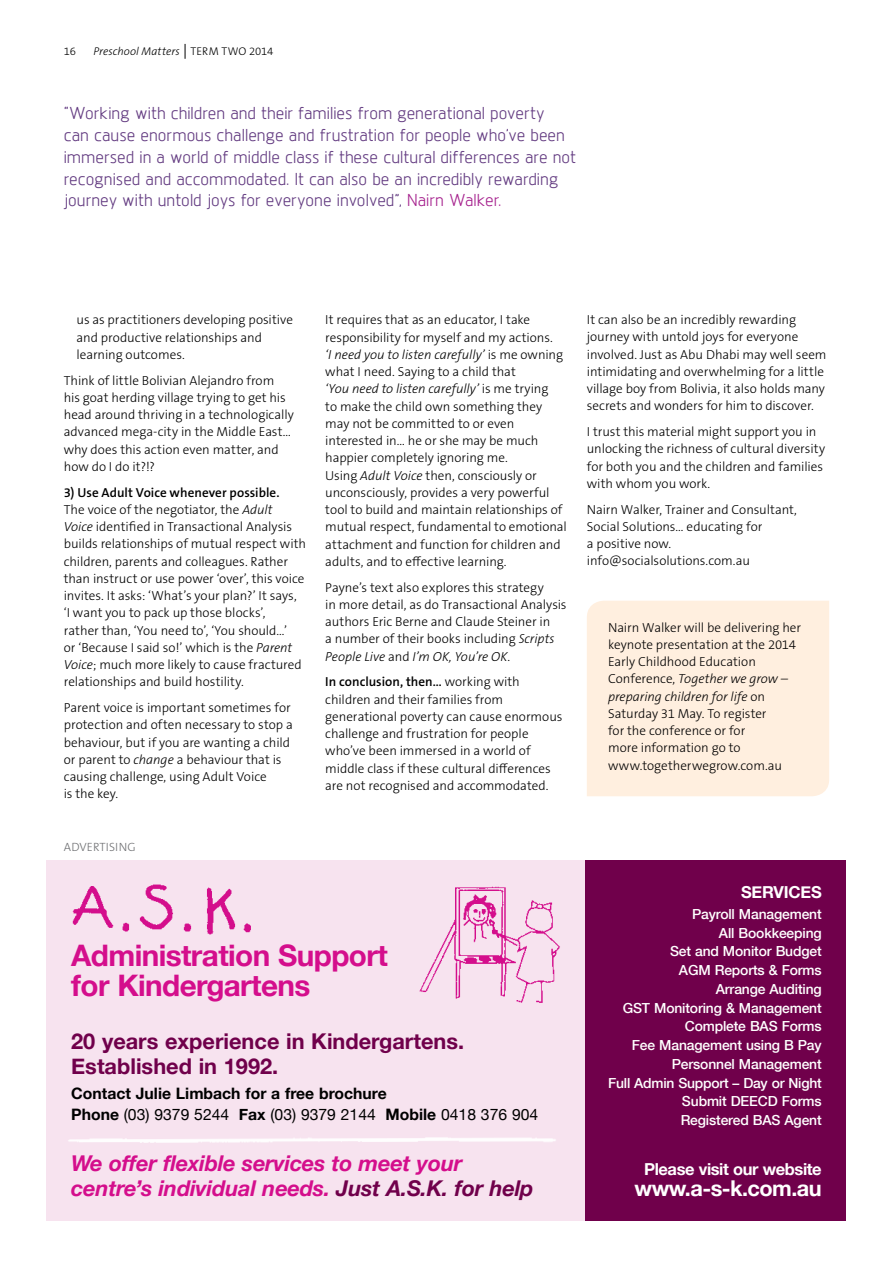
<style>
.page{position:relative;width:893px;height:1263px;background:#fff}
.page>*{position:absolute;margin:0;border:0;box-sizing:border-box;transform-origin:0 0}
.t1{font:700 29.7px/29.7px "Helvetica Neue";letter-spacing:-.02em;color:#d40e8c}
.t2{font:italic 700 21.75px/24.8px "Helvetica Neue";letter-spacing:-.01em;color:#d40e8c}
.t3{font:700 21.75px/24.8px "Helvetica Neue";color:#70004b}
.t4{font:700 21.75px "Helvetica Neue";letter-spacing:-.025em;color:#fff}
.t5{font:17.25px/21.8px "Juhl";letter-spacing:.005em;color:#633b81}
.t6{font:700 16.5px "Helvetica Neue";letter-spacing:-.025em;color:#fff}
.t7{font:700 15.75px/20.2px "Helvetica Neue";color:#000}
.t8{font:500 13.8px/18.8px "Helvetica Neue";letter-spacing:-.01em;color:#fff;text-align:right}
.t9{font:300 13.2px/17.2px "The Sans B W3";color:#000}
.t10{font:600 13.2px "The Sans B W6";letter-spacing:.005em;color:#000}
.t11{font:300 12px "The Sans B W3";letter-spacing:.015em;color:#6d6e71}
.t12{font:italic 300 11.25px "The Sans B W3";letter-spacing:.005em;color:#000}
.t13{font:300 11.25px "The Sans B W3";letter-spacing:-.015em;color:#000}
.s1{font-style:normal}
.s2{color:#a6228e}
.s3{font-style:italic}
.s4{font-family:"The Sans B W3";font-weight:300}
.s5{font-weight:400}
.s6{color:#70004b}
</style>
<div class="page">
<div style="left:47px;top:859px;width:799px;height:361px;background:#f7e3ef"></div>
<div style="left:585px;top:859px;width:261px;height:361px;background:#70004b"></div>
<img style="left:419px;top:886px;width:141px;height:117px">
<img style="left:72px;top:884px;width:179px;height:51px">
<img style="left:68px;top:1137px;width:488px;height:6px">
<div style="left:587px;top:601px;width:242px;height:195px;background:#ffefdf"></div>
<svg style="left:185px;top:44px;width:1px;height:15px"></svg>
<p class="t13" style="left:64px;top:44px;width:14px">16</p>
<p class="t12" style="left:94px;top:45px;width:111px">Preschool Matters <span class="s1">Term</span></p>
<p class="t13" style="left:221px;top:44px;width:53px">TWO 2014</p>
<p class="t5" style="left:64px;top:102px;width:514px">“Working with children and their families from generational poverty<br>can cause enormous challenge and frustration for people who’ve been immersed in a world of middle class if these cultural differences are not recognised and accommodated. It can also be an incredibly rewarding journey with untold joys for everyone involved”, <span class="s2">Nairn Walker.</span></p>
<p class="t9" style="left:77px;top:311px;width:218px">us as practitioners developing positive and productive relationships and learning outcomes.</p>
<p class="t9" style="left:64px;top:372px;width:232px">Think of little Bolivian Alejandro from his goat herding village trying to get his head around thriving in a technologically advanced mega-city in the Middle East… why does this action even matter, and how do I do it?!?</p>
<p class="t10" style="left:64px;top:484px;width:217px">3) Use Adult Voice whenever possible.</p>
<p class="t9" style="left:64px;top:501px;width:244px">The voice of the negotiator, the <span class="s3">Adult<br>Voice</span> identified in Transactional Analysis builds relationships of mutual respect with children, parents and colleagues. Rather than instruct or use power ‘over’, this voice invites. It asks: ‘What’s your plan?’ It says, ‘I want you to pack up those blocks’,<br>rather than, ‘You need to’, ‘You should…’<br>or ‘Because I said so!’ which is the <span class="s3">Parent Voice</span>; much more likely to cause fractured relationships and build hostility.</p>
<p class="t9" style="left:64px;top:699px;width:231px">Parent voice is important sometimes for protection and often necessary to stop a behaviour, but if you are wanting a child or parent to <span class="s3">change</span> a behaviour that is causing challenge, using Adult Voice<br>is the key.</p>
<p class="t11" style="left:64px;top:839px;width:73px">ADVERTISING</p>
<p class="t9" style="left:325px;top:311px;width:243px">It requires that as an educator, I take responsibility for myself and my actions.<br><span class="s3">‘I need you to listen carefully’</span> is me owning what I need. Saying to a child that<br><span class="s3">‘You need to listen carefully’</span> is me trying<br>to make the child own something they may not be committed to or even interested in… he or she may be much happier completely ignoring me.<br>Using <span class="s3">Adult Voice</span> then, consciously or unconsciously, provides a very powerful tool to build and maintain relationships of mutual respect, fundamental to emotional attachment and function for children and adults, and to effective learning.</p>
<p class="t9" style="left:325px;top:578px;width:243px">Payne’s text also explores this strategy<br>in more detail, as do Transactional Analysis authors Eric Berne and Claude Steiner in<br>a number of their books including <span class="s3">Scripts People Live</span> and <span class="s3">I’m OK, You’re OK</span>.</p>
<p class="t10" style="left:325px;top:673px;width:196px">In conclusion, then… <span class="s4">working with</span></p>
<p class="t9" style="left:325px;top:690px;width:239px">children and their families from generational poverty can cause enormous challenge and frustration for people who’ve been immersed in a world of middle class if these cultural differences are not recognised and accommodated.</p>
<h1 class="t1" style="left:71px;top:940px;width:318px">Administration Support for Kindergartens</h1>
<h2 class="t3" style="left:71px;top:1028px;width:394px">20 years experience in Kindergartens.<br>Established in 1992.</h2>
<p class="t7" style="left:71px;top:1083px;width:469px">Contact Julie Limbach for a free brochure<br>Phone <span class="s5">(03) 9379 5244</span> Fax <span class="s5">(03) 9379 2144</span> Mobile <span class="s5">0418 376 904</span></p>
<h2 class="t2" style="left:71px;top:1150px;width:464px">We offer flexible services to meet your centre’s individual needs. <span class="s6">Just A.S.K. for help</span></h2>
<p class="t9" style="left:587px;top:311px;width:241px">It can also be an incredibly rewarding journey with untold joys for everyone involved. Just as Abu Dhabi may well seem intimidating and overwhelming for a little village boy from Bolivia, it also holds many secrets and wonders for him to discover.</p>
<p class="t9" style="left:587px;top:423px;width:240px">I trust this material might support you in unlocking the richness of cultural diversity for both you and the children and families with whom you work.</p>
<p class="t9" style="left:587px;top:501px;width:212px">Nairn Walker, Trainer and Consultant,<br>Social Solutions… educating for<br>a positive now. info@socialsolutions.com.au</p>
<p class="t9" style="left:608px;top:619px;width:195px">Nairn Walker will be delivering her keynote presentation at the 2014<br>Early Childhood Education<br>Conference, <span class="s3">Together we grow – preparing children for life</span> on<br>Saturday 31 May. To register<br>for the conference or for<br>more information go to www.togetherwegrow.com.au</p>
<p class="t6" style="left:741px;top:882px;width:82px">SERVICES</p>
<p class="t8" style="left:608px;top:904px;width:215px">Payroll Management<br>All Bookkeeping<br>Set and Monitor Budget<br>AGM Reports &amp; Forms<br>Arrange Auditing<br>GST Monitoring &amp; Management<br>Complete BAS Forms<br>Fee Management using B Pay<br>Personnel Management<br>Full Admin Support – Day or Night<br>Submit DEECD Forms<br>Registered BAS Agent</p>
<p class="t6" style="left:644px;top:1158px;width:179px">Please visit our website</p>
<h2 class="t4" style="left:635px;top:1174px;width:189px">www.a-s-k.com.au</h2>
</div>
